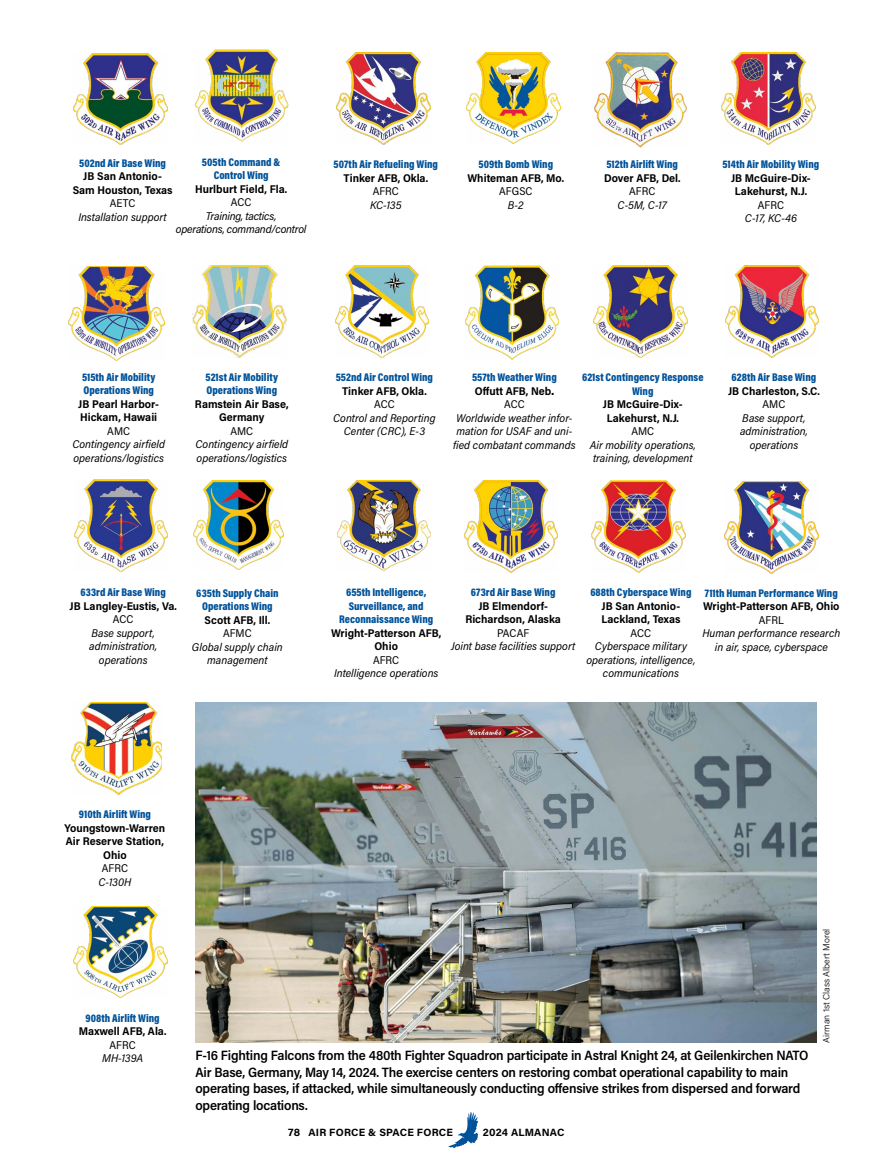
<style>
.page{position:relative;width:878px;height:1175px;background:#fff}
.page>*{position:absolute;margin:0;border:0;box-sizing:border-box;transform-origin:0 0}
.t1{font:600 13.5px/16.5px "Acumin Pro Semi Cond";letter-spacing:-.015em;color:#000}
.t2{font:italic 11.25px/13.5px "Acumin Pro Semi Cond";color:#000;text-align:center}
.t3{font:900 11.25px/13.5px "Acumin Pro Cond";color:#00529a;text-align:center}
.t4{font:700 11.25px/13.5px "Acumin Pro Semi Cond";color:#000;text-align:center}
.t5{font:11.25px "Acumin Pro Semi Cond";color:#000}
.t6{font:italic 11.25px/13.5px "Acumin Pro Semi Cond";letter-spacing:-.02em;color:#000;text-align:center}
.t7{font:700 10.5px "Acumin Pro";letter-spacing:.015em;color:#000}
.t8{font:300 9px "Acumin Pro";color:#000}
.s1{font-weight:900}
.s2{font-weight:400}
</style>
<div class="page">
<svg style="left:448px;top:1111px;width:30px;height:37px"></svg>
<img style="left:337px;top:53px;width:93px;height:91px">
<img style="left:72px;top:702px;width:89px;height:92px">
<img style="left:74px;top:906px;width:93px;height:91px">
<img style="left:594px;top:266px;width:93px;height:91px">
<img style="left:725px;top:266px;width:93px;height:92px">
<img style="left:337px;top:481px;width:93px;height:89px">
<img style="left:464px;top:481px;width:93px;height:92px">
<img style="left:592px;top:481px;width:93px;height:92px">
<img style="left:724px;top:481px;width:94px;height:92px">
<img style="left:193px;top:480px;width:91px;height:89px">
<img style="left:74px;top:479px;width:94px;height:92px">
<img style="left:594px;top:53px;width:92px;height:94px">
<img style="left:722px;top:53px;width:93px;height:91px">
<img style="left:68px;top:267px;width:97px;height:93px">
<img style="left:193px;top:265px;width:93px;height:92px">
<img style="left:465px;top:266px;width:94px;height:93px">
<img style="left:335px;top:266px;width:94px;height:91px">
<img style="left:467px;top:53px;width:93px;height:90px">
<img style="left:195px;top:702px;width:621px;height:340px">
<img style="left:195px;top:49px;width:93px;height:93px">
<img style="left:73px;top:53px;width:94px;height:91px">
<p class="t3" style="left:202px;top:155px;width:80px">505th Command &amp;<br>Control Wing</p>
<p class="t4" style="left:195px;top:182px;width:93px">Hurlburt Field, Fla.</p>
<p class="t5" style="left:231px;top:195px;width:22px">ACC</p>
<p class="t6" style="left:176px;top:209px;width:132px">Training, tactics,<br>operations, command/control</p>
<p class="t3" style="left:79px;top:156px;width:88px">502nd Air Base Wing</p>
<p class="t4" style="left:73px;top:169px;width:101px">JB San Antonio-<br>Sam Houston, Texas</p>
<p class="t5" style="left:110px;top:195px;width:27px">AETC</p>
<p class="t2" style="left:78px;top:209px;width:90px">Installation support</p>
<p class="t3" style="left:333px;top:157px;width:106px">507th Air Refueling Wing</p>
<p class="t4" style="left:343px;top:170px;width:86px">Tinker AFB, Okla.</p>
<p class="t5" style="left:373px;top:183px;width:28px">AFRC</p>
<p class="t2" style="left:370px;top:197px;width:33px">KC-135</p>
<p class="t3" style="left:478px;top:157px;width:76px">509th Bomb Wing</p>
<p class="t4" style="left:467px;top:170px;width:98px">Whiteman AFB, Mo.</p>
<p class="t5" style="left:499px;top:183px;width:35px">AFGSC</p>
<p class="t2" style="left:508px;top:197px;width:17px">B-2</p>
<p class="t3" style="left:606px;top:157px;width:73px">512th Airlift Wing</p>
<p class="t4" style="left:604px;top:170px;width:78px">Dover AFB, Del.</p>
<p class="t5" style="left:629px;top:183px;width:28px">AFRC</p>
<p class="t2" style="left:617px;top:197px;width:51px">C-5M, C-17</p>
<p class="t3" style="left:722px;top:157px;width:98px">514th Air Mobility Wing</p>
<p class="t4" style="left:731px;top:170px;width:81px">JB McGuire-Dix-<br>Lakehurst, N.J.</p>
<p class="t5" style="left:757px;top:197px;width:28px">AFRC</p>
<p class="t2" style="left:745px;top:211px;width:53px">C-17, KC-46</p>
<p class="t3" style="left:82px;top:370px;width:75px;text-align:left">515th Air Mobility<br>Operations Wing</p>
<p class="t4" style="left:78px;top:397px;width:82px;text-align:left">JB Pearl Harbor-<br>Hickam, Hawaii</p>
<p class="t5" style="left:107px;top:423px;width:24px">AMC</p>
<p class="t2" style="left:72px;top:437px;width:94px;text-align:left">Contingency airfield operations/logistics</p>
<p class="t3" style="left:205px;top:370px;width:74px;text-align:left">521st Air Mobility<br>Operations Wing</p>
<p class="t4" style="left:195px;top:396px;width:95px">Ramstein Air Base,<br>Germany</p>
<p class="t5" style="left:230px;top:423px;width:24px">AMC</p>
<p class="t2" style="left:195px;top:437px;width:94px;text-align:left">Contingency airfield operations/logistics</p>
<p class="t3" style="left:336px;top:370px;width:99px">552nd Air Control Wing</p>
<p class="t4" style="left:342px;top:383px;width:86px">Tinker AFB, Okla.</p>
<p class="t5" style="left:374px;top:396px;width:22px">ACC</p>
<p class="t2" style="left:333px;top:410px;width:104px">Control and Reporting<br>Center (CRC), E-3</p>
<p class="t3" style="left:472px;top:370px;width:86px">557th Weather Wing</p>
<p class="t4" style="left:475px;top:383px;width:81px">Offutt AFB, Neb<span class="s1">.<br></span><span class="s2">ACC</span></p>
<p class="t2" style="left:453px;top:410px;width:124px;text-align:left">Worldwide weather infor&shy;mation for USAF and uni&shy;fied combatant commands</p>
<p class="t3" style="left:582px;top:370px;width:123px">621st Contingency Response<br>Wing</p>
<p class="t4" style="left:603px;top:397px;width:81px">JB McGuire-Dix-<br>Lakehurst, N.J.</p>
<p class="t5" style="left:631px;top:423px;width:24px">AMC</p>
<p class="t2" style="left:589px;top:437px;width:108px">Air mobility operations, training, development</p>
<p class="t3" style="left:731px;top:370px;width:86px">628th Air Base Wing</p>
<p class="t4" style="left:728px;top:383px;width:93px">JB Charleston, S.C.</p>
<p class="t5" style="left:762px;top:396px;width:24px">AMC</p>
<p class="t2" style="left:740px;top:410px;width:69px">Base support, administration, operations</p>
<p class="t3" style="left:81px;top:585px;width:87px">633rd Air Base Wing</p>
<p class="t4" style="left:70px;top:598px;width:109px">JB Langley-Eustis, Va.</p>
<p class="t5" style="left:113px;top:611px;width:22px">ACC</p>
<p class="t2" style="left:89px;top:625px;width:69px">Base support, administration, operations</p>
<p class="t3" style="left:196px;top:585px;width:84px">635th Supply Chain<br>Operations Wing</p>
<p class="t4" style="left:205px;top:612px;width:67px">Scott AFB, Ill.</p>
<p class="t5" style="left:223px;top:625px;width:30px">AFMC</p>
<p class="t2" style="left:192px;top:639px;width:92px">Global supply chain management</p>
<p class="t3" style="left:339px;top:585px;width:96px">655th Intelligence,<br>Surveillance, and<br>Reconnaissance Wing</p>
<p class="t4" style="left:331px;top:625px;width:112px">Wright-Patterson AFB,<br>Ohio</p>
<p class="t5" style="left:373px;top:652px;width:28px">AFRC</p>
<p class="t2" style="left:334px;top:666px;width:106px">Intelligence operations</p>
<p class="t3" style="left:471px;top:585px;width:86px">673rd Air Base Wing</p>
<p class="t4" style="left:465px;top:598px;width:97px">JB Elmendorf-<br>Richardson, Alaska</p>
<p class="t5" style="left:497px;top:625px;width:34px">PACAF</p>
<p class="t2" style="left:451px;top:639px;width:126px">Joint base facilities support</p>
<p class="t3" style="left:590px;top:585px;width:103px">688th Cyberspace Wing</p>
<p class="t4" style="left:601px;top:598px;width:80px;text-align:left">JB San Antonio-<br>Lackland, Texas</p>
<p class="t5" style="left:630px;top:625px;width:22px">ACC</p>
<p class="t2" style="left:586px;top:639px;width:110px">Cyberspace military operations, intelligence, communications</p>
<p class="t3" style="left:704px;top:585px;width:134px">711th Human Performance Wing</p>
<p class="t4" style="left:703px;top:599px;width:138px">Wright-Patterson AFB, Ohio</p>
<p class="t5" style="left:758px;top:612px;width:26px">AFRL</p>
<p class="t2" style="left:702px;top:626px;width:139px">Human performance research in air, space, cyberspace</p>
<p class="t3" style="left:79px;top:807px;width:74px">910th Airlift Wing</p>
<p class="t4" style="left:65px;top:820px;width:102px">Youngstown-Warren<br>Air Reserve Station,<br>Ohio</p>
<p class="t5" style="left:102px;top:860px;width:28px">AFRC</p>
<p class="t2" style="left:98px;top:874px;width:34px">C-130H</p>
<p class="t3" style="left:86px;top:1010px;width:76px">908th Airlift Wing</p>
<p class="t4" style="left:79px;top:1024px;width:89px">Maxwell AFB, Ala.</p>
<p class="t5" style="left:110px;top:1037px;width:28px">AFRC</p>
<p class="t2" style="left:102px;top:1051px;width:43px">MH-139A</p>
<p class="t1" style="left:195px;top:1046px;width:614px">F-16 Fighting Falcons from the 480th Fighter Squadron participate in Astral Knight 24, at Geilenkirchen NATO Air Base, Germany, May 14, 2024. The exercise centers on restoring combat operational capability to main operating bases, if attacked, while simultaneously conducting offensive strikes from dispersed and forward operating locations.</p>
<p class="t7" style="left:288px;top:1124px;width:166px">78 AIR FORCE &amp; SPACE FORCE</p>
<p class="t7" style="left:483px;top:1124px;width:83px">2024 ALMANAC</p>
<p class="t8" style="left:820px;top:1042px;width:115px;rotate:-90deg">Airman 1st Class Albert Morel</p>
</div>
